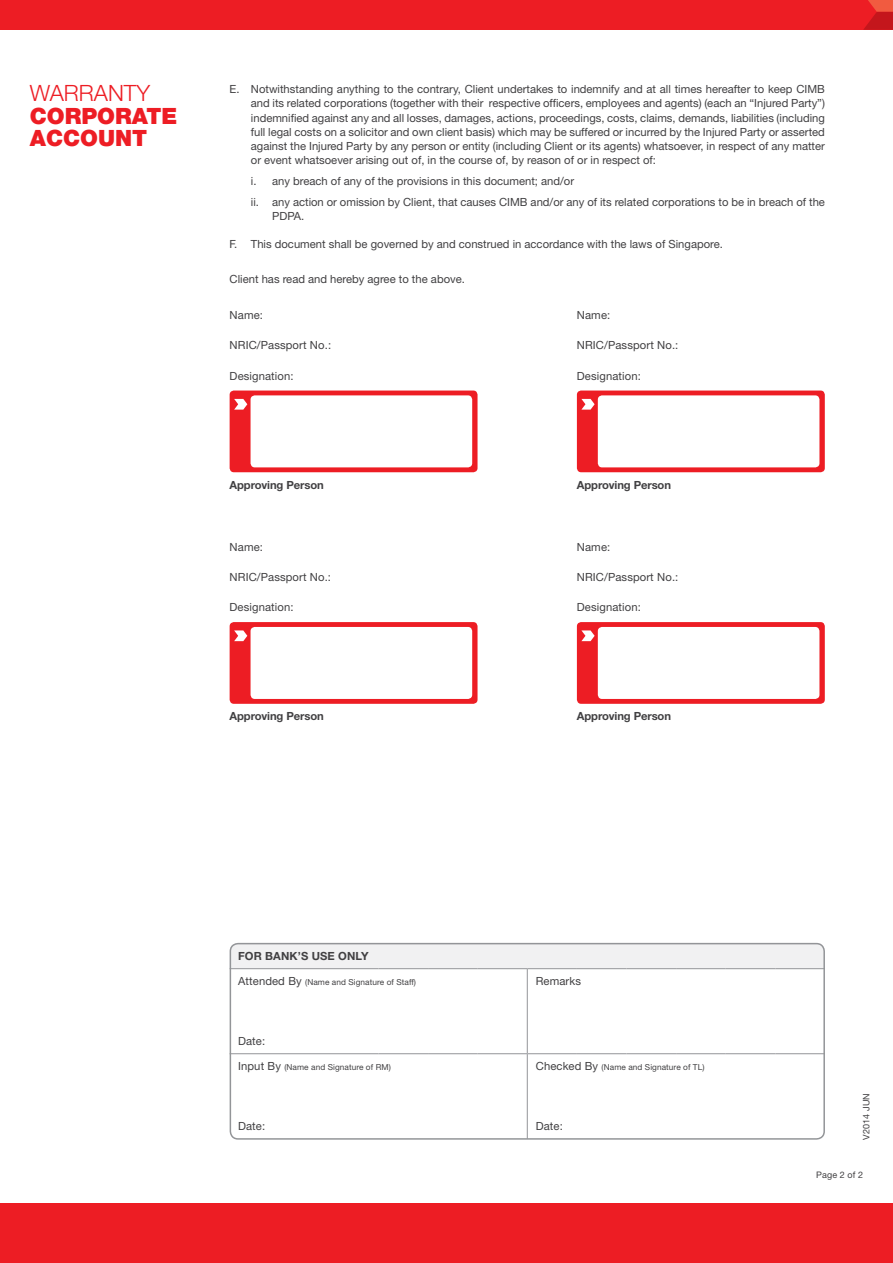
<style>
.page{position:relative;width:893px;height:1263px;background:#fff}
.page>*{position:absolute;margin:0;border:0;box-sizing:border-box;transform-origin:0 0}
.t1{font:900 22.5px/22.5px "Helvetica Neue LT Std";color:#ed1d24}
.t2{font:300 22.5px "Helvetica Neue LT Std";color:#ed1d24}
.t3{font:11.25px/14.2px "Helvetica Neue LT Std";color:#414042;text-align:justify}
.t4{font:700 11.25px "Helvetica Neue LT Std";letter-spacing:-.01em;color:#414042}
.t5{font:9px "Helvetica Neue LT Std";letter-spacing:.01em;color:#414042}
.t6{font:8.25px "Helvetica Neue LT Std";letter-spacing:.01em;color:#414042}
.s1{font-size:11.25px}
</style>
<div class="page">
<div style="left:0;top:1203px;width:893px;height:60px;background:#ed1d24"></div>
<div style="left:0;top:0;width:893px;height:30px;background:#ed1d24"></div>
<svg style="left:863px;top:0;width:30px;height:30px"></svg>
<div style="left:230px;top:943px;width:592px;height:25px;background:#f1f1f2"></div>
<hr style="left:230px;top:968px;width:148px;height:1px;background:#939598">
<hr style="left:378px;top:968px;width:50px;height:1px;background:#939598">
<hr style="left:428px;top:968px;width:50px;height:1px;background:#939598">
<hr style="left:478px;top:968px;width:49px;height:1px;background:#939598">
<hr style="left:527px;top:968px;width:50px;height:1px;background:#939598">
<hr style="left:577px;top:968px;width:49px;height:1px;background:#939598">
<hr style="left:626px;top:968px;width:50px;height:1px;background:#939598">
<hr style="left:676px;top:968px;width:50px;height:1px;background:#939598">
<hr style="left:726px;top:968px;width:49px;height:1px;background:#939598">
<hr style="left:775px;top:968px;width:50px;height:1px;background:#939598">
<hr style="left:527px;top:969px;width:1px;height:84px;background:#939598">
<hr style="left:527px;top:1054px;width:1px;height:85px;background:#939598">
<hr style="left:230px;top:1053px;width:148px;height:1px;background:#939598">
<hr style="left:378px;top:1053px;width:50px;height:1px;background:#939598">
<hr style="left:428px;top:1053px;width:50px;height:1px;background:#939598">
<hr style="left:478px;top:1053px;width:49px;height:1px;background:#939598">
<hr style="left:527px;top:1053px;width:50px;height:1px;background:#939598">
<hr style="left:577px;top:1053px;width:49px;height:1px;background:#939598">
<hr style="left:626px;top:1053px;width:50px;height:1px;background:#939598">
<hr style="left:676px;top:1053px;width:50px;height:1px;background:#939598">
<hr style="left:726px;top:1053px;width:49px;height:1px;background:#939598">
<hr style="left:775px;top:1053px;width:50px;height:1px;background:#939598">
<div style="left:230px;top:943px;width:595px;height:197px;border:2px solid #939598;border-radius:8px"></div>
<svg style="left:230px;top:390px;width:247px;height:82px"></svg>
<svg style="left:577px;top:390px;width:248px;height:82px"></svg>
<svg style="left:230px;top:622px;width:247px;height:82px"></svg>
<svg style="left:577px;top:622px;width:248px;height:82px"></svg>
<h1 class="t2" style="left:30px;top:79px;width:122px">WARRANTY</h1>
<h1 class="t1" style="left:30px;top:104px;width:149px">CORPORATE<br>ACCOUNT</h1>
<p class="t3" style="left:251px;top:82px;width:576px;text-indent:-21px">E. Notwithstanding anything to the contrary, Client undertakes to indemnify and at all times hereafter to keep CIMB and its related corporations (together with their respective officers, employees and agents) (each an “Injured Party”) indemnified against any and all losses, damages, actions, proceedings, costs, claims, demands, liabilities (including full legal costs on a solicitor and own client basis) which may be suffered or incurred by the Injured Party or asserted against the Injured Party by any person or entity (including Client or its agents) whatsoever, in respect of any matter or event whatsoever arising out of, in the course of, by reason of or in respect of:</p>
<p class="t3" style="left:251px;top:170px;width:576px;line-height:20.7px">i. any breach of any of the provisions in this document; and/or<br>ii. any action or omission by Client, that causes CIMB and/or any of its related corporations to be in breach of the</p>
<p class="t3" style="left:272px;top:209px;width:34px">PDPA.</p>
<p class="t3" style="left:230px;top:237px;width:495px">F. This document shall be governed by and construed in accordance with the laws of Singapore.</p>
<p class="t3" style="left:230px;top:272px;width:237px">Client has read and hereby agree to the above.</p>
<p class="t3" style="left:230px;top:308px;width:35px">Name:</p>
<p class="t3" style="left:577px;top:308px;width:35px">Name:</p>
<p class="t3" style="left:230px;top:338px;width:103px">NRIC/Passport No.:</p>
<p class="t3" style="left:577px;top:338px;width:103px">NRIC/Passport No.:</p>
<p class="t3" style="left:230px;top:368px;width:65px">Designation:</p>
<p class="t3" style="left:577px;top:368px;width:65px">Designation:</p>
<p class="t4" style="left:230px;top:478px;width:96px">Approving Person</p>
<p class="t4" style="left:577px;top:478px;width:96px">Approving Person</p>
<p class="t3" style="left:230px;top:540px;width:35px">Name:</p>
<p class="t3" style="left:577px;top:540px;width:35px">Name:</p>
<p class="t3" style="left:230px;top:570px;width:103px">NRIC/Passport No.:</p>
<p class="t3" style="left:577px;top:570px;width:103px">NRIC/Passport No.:</p>
<p class="t3" style="left:230px;top:600px;width:65px">Designation:</p>
<p class="t3" style="left:577px;top:600px;width:65px">Designation:</p>
<p class="t4" style="left:230px;top:709px;width:96px">Approving Person</p>
<p class="t4" style="left:577px;top:709px;width:96px">Approving Person</p>
<p class="t4" style="left:238px;top:949px;width:132px">FOR BAN K’S USE ONLY</p>
<p class="t6" style="left:238px;top:977px;width:179px"><span class="s1">Attended By</span> (Name and Signature of Staff)</p>
<p class="t3" style="left:238px;top:1034px;width:29px">Date:</p>
<p class="t6" style="left:238px;top:1062px;width:154px"><span class="s1">Input By</span> (Name and Signature of RM)</p>
<p class="t3" style="left:238px;top:1119px;width:29px">Date:</p>
<p class="t3" style="left:536px;top:974px;width:47px">Remarks</p>
<p class="t6" style="left:536px;top:1062px;width:170px"><span class="s1">Checked By</span> (Name and Signature of TL)</p>
<p class="t3" style="left:536px;top:1119px;width:29px">Date:</p>
<p class="t5" style="left:861px;top:1140px;width:48px;rotate:-90deg">V2014 JUN</p>
<p class="t5" style="left:816px;top:1169px;width:48px">Page 2 of 2</p>
</div>
